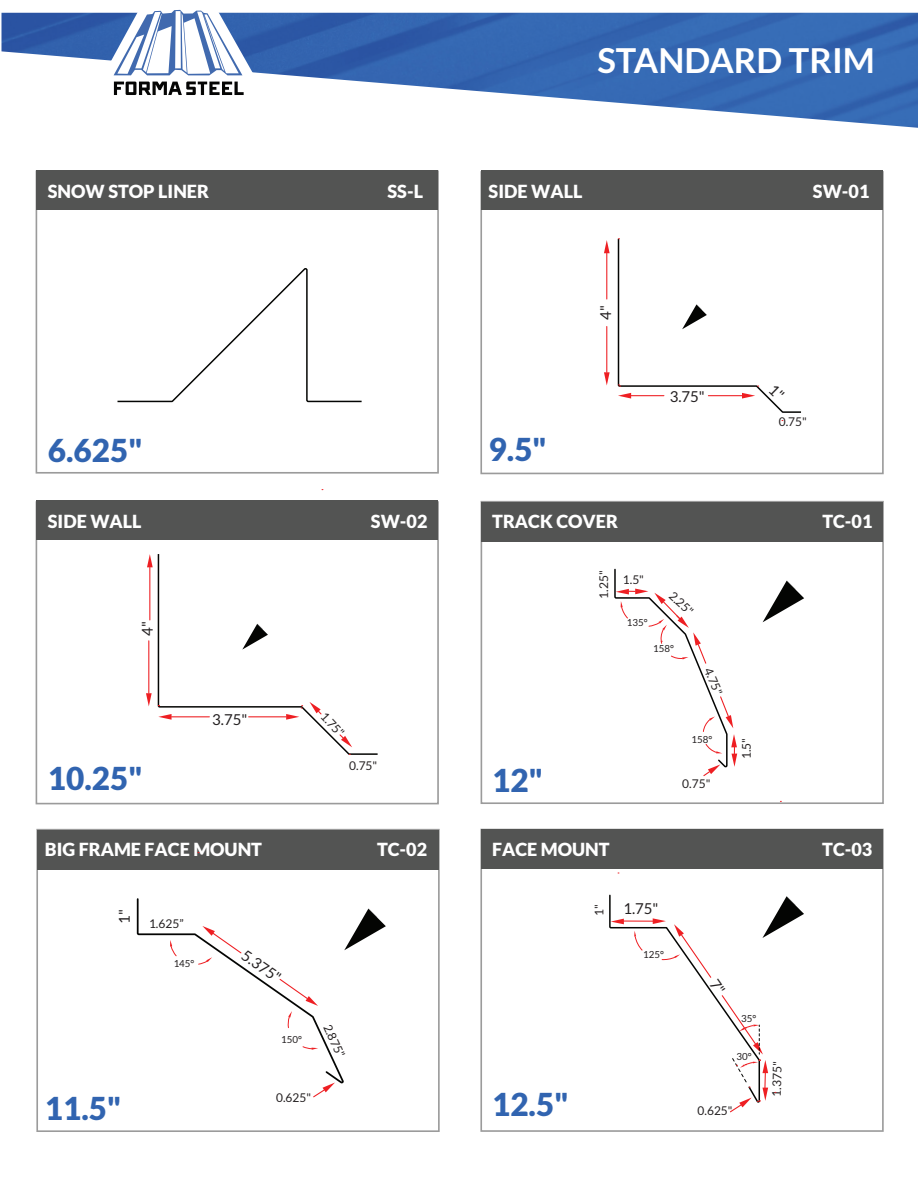
<style>
.page{position:relative;width:918px;height:1188px;background:#fff}
.page>*{position:absolute;margin:0;border:0;box-sizing:border-box;transform-origin:0 0}
.t1{font:700 34.5px "Lato";color:#fff}
.t2{font:900 31.5px "Lato";color:#3164b0}
.t3{font:900 18px "Lato";color:#fff}
.t4{font:15px "Lato";color:#231f20}
.t5{font:12px "Lato";color:#231f20}
.t6{font:9.75px "Lato";color:#231f20}
</style>
<div class="page">
<div style="left:481px;top:501px;width:403px;height:303px;border:2px solid #9b9b9b"></div>
<div style="left:36px;top:829px;width:404px;height:303px;border:2px solid #9b9b9b"></div>
<div style="left:480px;top:829px;width:404px;height:303px;border:2px solid #9b9b9b"></div>
<div style="left:481px;top:502px;width:402px;height:39px;background:#535453"></div>
<div style="left:37px;top:830px;width:402px;height:39px;background:#535453"></div>
<div style="left:481px;top:829px;width:402px;height:39px;background:#535453"></div>
<img style="left:2px;top:13px;width:916px;height:115px">
<svg style="left:71px;top:9px;width:215px;height:119px"></svg>
<div style="left:36px;top:170px;width:403px;height:304px;border:2px solid #9b9b9b"></div>
<div style="left:480px;top:171px;width:404px;height:303px;border:2px solid #9b9b9b"></div>
<div style="left:36px;top:501px;width:403px;height:303px;border:2px solid #9b9b9b"></div>
<div style="left:36px;top:171px;width:402px;height:39px;background:#535453"></div>
<div style="left:481px;top:170px;width:402px;height:40px;background:#535453"></div>
<div style="left:36px;top:501px;width:402px;height:39px;background:#535453"></div>
<hr style="left:606px;top:253px;width:1px;height:46px;background:#ee1f23">
<svg style="left:604px;top:240px;width:6px;height:13px"></svg>
<hr style="left:606px;top:327px;width:1px;height:45px;background:#ee1f23">
<svg style="left:604px;top:372px;width:6px;height:14px"></svg>
<svg style="left:117px;top:268px;width:245px;height:135px"></svg>
<hr style="left:149px;top:567px;width:1px;height:53px;background:#ee1f23">
<svg style="left:147px;top:554px;width:6px;height:13px"></svg>
<hr style="left:148px;top:641px;width:1px;height:52px;background:#ee1f23">
<svg style="left:146px;top:693px;width:6px;height:13px"></svg>
<svg style="left:157px;top:554px;width:221px;height:201px"></svg>
<svg style="left:286px;top:705px;width:17px;height:15px"></svg>
<svg style="left:763px;top:581px;width:41px;height:41px"></svg>
<svg style="left:136px;top:898px;width:250px;height:200px"></svg>
<svg style="left:614px;top:568px;width:123px;height:209px"></svg>
<svg style="left:617px;top:238px;width:184px;height:175px"></svg>
<svg style="left:609px;top:894px;width:195px;height:219px"></svg>
<h1 class="t1" style="left:597px;top:40px;width:279px">STANDARD TRIM</h1>
<p class="t3" style="left:48px;top:181px;width:163px">SNOW STOP LINER</p>
<p class="t3" style="left:388px;top:181px;width:37px">SS-L</p>
<p class="t3" style="left:489px;top:180px;width:95px">SIDE WALL</p>
<p class="t3" style="left:813px;top:180px;width:58px">SW-01</p>
<h2 class="t2" style="left:48px;top:432px;width:96px">6.625"</h2>
<h2 class="t2" style="left:489px;top:431px;width:59px">9.5"</h2>
<p class="t4" style="left:597px;top:320px;width:16px;rotate:-90deg">4"</p>
<p class="t4" style="left:670px;top:388px;width:37px">3.75"</p>
<p class="t5" style="left:779px;top:415px;width:30px">0.75"</p>
<p class="t3" style="left:48px;top:511px;width:95px">SIDE WALL</p>
<p class="t3" style="left:371px;top:511px;width:58px">SW-02</p>
<p class="t4" style="left:139px;top:636px;width:16px;rotate:-90deg">4"</p>
<h2 class="t2" style="left:48px;top:760px;width:96px">10.25"</h2>
<p class="t4" style="left:212px;top:711px;width:37px">3.75"</p>
<p class="t5" style="left:328px;top:710px;width:30px;rotate:47deg">1.75"</p>
<p class="t5" style="left:349px;top:759px;width:30px">0.75"</p>
<p class="t3" style="left:45px;top:839px;width:219px">BIG FRAME FACE MOUNT</p>
<p class="t3" style="left:377px;top:839px;width:52px">TC-02</p>
<p class="t4" style="left:116px;top:924px;width:16px;rotate:-90deg">1"</p>
<p class="t5" style="left:149px;top:917px;width:36px">1.625”</p>
<p class="t6" style="left:174px;top:958px;width:22px">145°</p>
<p class="t4" style="left:248px;top:947px;width:45px;rotate:35deg">5.375"</p>
<p class="t3" style="left:492px;top:511px;width:127px">TRACK COVER</p>
<p class="t3" style="left:822px;top:511px;width:52px">TC-01</p>
<p class="t5" style="left:597px;top:599px;width:30px;rotate:-90deg">1.25"</p>
<p class="t5" style="left:623px;top:573px;width:23px">1.5"</p>
<p class="t6" style="left:627px;top:617px;width:22px">135°</p>
<p class="t5" style="left:676px;top:589px;width:30px;rotate:43deg">2.25"</p>
<h2 class="t2" style="left:492px;top:762px;width:52px">12"</h2>
<p class="t6" style="left:653px;top:643px;width:22px">158°</p>
<p class="t5" style="left:714px;top:666px;width:30px;rotate:67deg">4.75"</p>
<p class="t6" style="left:691px;top:734px;width:22px">158°</p>
<p class="t5" style="left:682px;top:777px;width:30px">0.75"</p>
<p class="t5" style="left:740px;top:759px;width:23px;rotate:-90deg">1.5"</p>
<p class="t3" style="left:492px;top:839px;width:119px">FACE MOUNT</p>
<p class="t3" style="left:822px;top:839px;width:52px">TC-03</p>
<p class="t5" style="left:593px;top:916px;width:13px;rotate:-90deg">1"</p>
<p class="t4" style="left:623px;top:901px;width:37px">1.75"</p>
<p class="t6" style="left:643px;top:949px;width:22px">125°</p>
<p class="t6" style="left:281px;top:1034px;width:22px">150°</p>
<p class="t5" style="left:333px;top:1022px;width:37px;rotate:65deg">2.875"</p>
<h2 class="t2" style="left:45px;top:1090px;width:78px">11.5"</h2>
<h2 class="t2" style="left:492px;top:1086px;width:78px">12.5"</h2>
<p class="t5" style="left:276px;top:1091px;width:37px;rotate:-1deg">0.625"</p>
<p class="t6" style="left:741px;top:1013px;width:17px">35°</p>
<p class="t6" style="left:737px;top:1051px;width:17px">30°</p>
<p class="t5" style="left:697px;top:1104px;width:37px;rotate:-1deg">0.625"</p>
<p class="t5" style="left:770px;top:1097px;width:37px;rotate:-89deg">1.375"</p>
</div>
